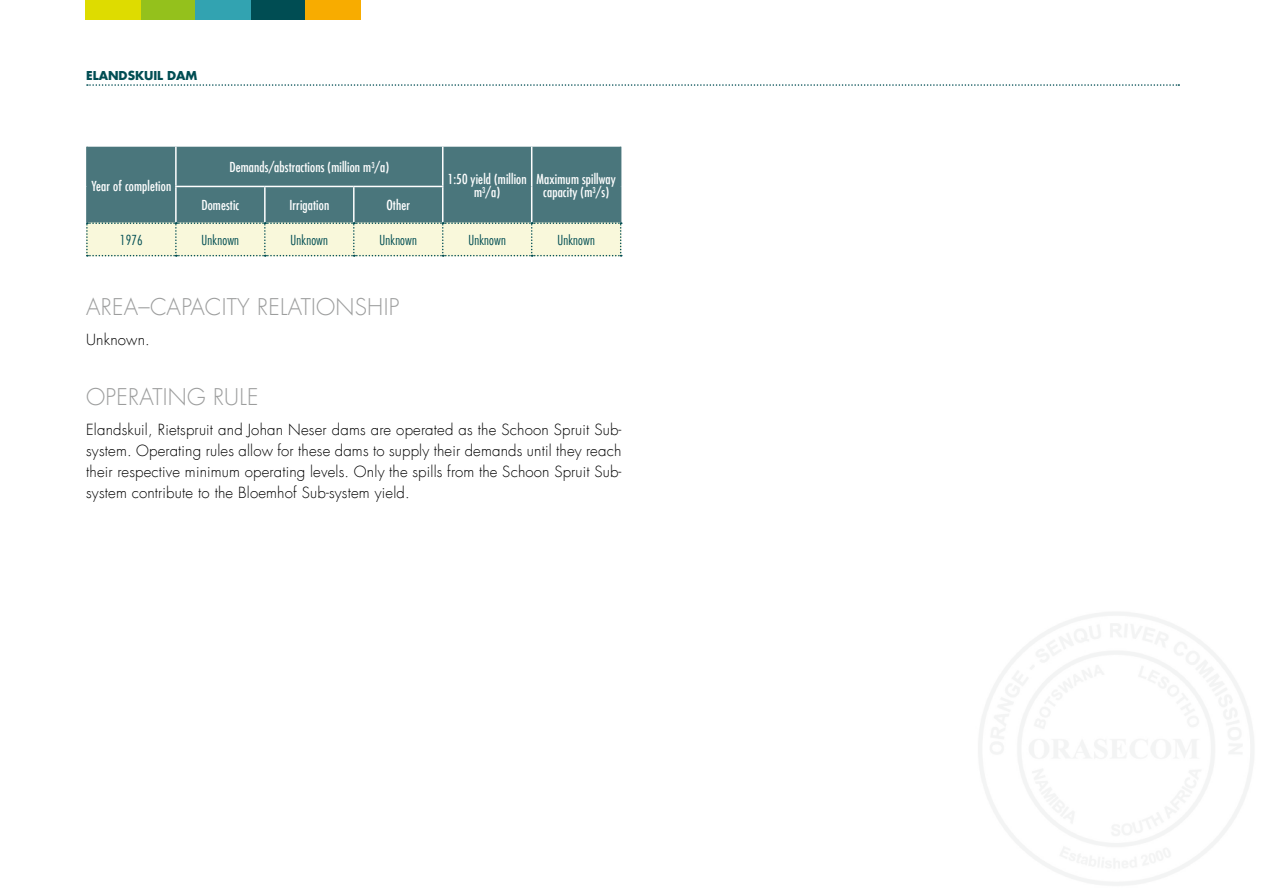
<style>
.page{position:relative;width:1263px;height:893px;background:#fff}
.page>*{position:absolute;margin:0;border:0;box-sizing:border-box;transform-origin:0 0}
.t1{font:300 22.5px "Futura Com";letter-spacing:.01em;color:#9c9d9d}
.t2{font:300 15px/21px "Futura Com";letter-spacing:.01em;color:#000;text-align:justify}
.t3{font:500 condensed 13.5px/13.5px "Futura Com";letter-spacing:.01em;color:#fff;text-align:center}
.t4{font:300 condensed 13.5px "Futura Com";letter-spacing:.01em;color:#004d53}
.t5{font:700 12px "Futura Com";color:#004d53}
</style>
<div class="page">
<svg style="left:87px;top:84px;width:1092px;height:2px"></svg>
<div style="left:250px;top:0;width:55px;height:20px;background:#004d53"></div>
<div style="left:140px;top:0;width:55px;height:20px;background:#94c11c"></div>
<div style="left:85px;top:0;width:55px;height:20px;background:#dedc00"></div>
<div style="left:305px;top:0;width:55px;height:20px;background:#f8ac00"></div>
<div style="left:195px;top:0;width:55px;height:20px;background:#32a3b1"></div>
<svg style="left:86px;top:147px;width:536px;height:109px;background:#7f9d99"></svg>
<hr style="left:86px;top:147px;width:2px;height:39px;background:#4a767c">
<hr style="left:86px;top:186px;width:2px;height:36px;background:#4a767c">
<hr style="left:620px;top:147px;width:1px;height:39px;background:#4a767c">
<hr style="left:620px;top:186px;width:1px;height:36px;background:#4a767c">
<hr style="left:175px;top:147px;width:2px;height:39px;background:#fff">
<hr style="left:442px;top:147px;width:1px;height:39px;background:#fff">
<hr style="left:175px;top:186px;width:90px;height:1px;background:#fff">
<hr style="left:265px;top:186px;width:89px;height:1px;background:#fff">
<hr style="left:354px;top:186px;width:89px;height:1px;background:#fff">
<p class="t5" style="left:86px;top:67px;width:113px">ELANDSKUIL DAM</p>
<p class="t3" style="left:92px;top:179px;width:81px">Year of completion</p>
<p class="t3" style="left:229px;top:160px;width:161px">Demands/abstractions (million m<sup>3</sup>/a)</p>
<p class="t3" style="left:201px;top:198px;width:40px">Domestic</p>
<p class="t3" style="left:289px;top:198px;width:41px">Irrigation</p>
<p class="t3" style="left:386px;top:198px;width:25px">Other</p>
<p class="t3" style="left:448px;top:172px;width:81px">1:50 yield (million m<sup>3</sup>/a)</p>
<p class="t3" style="left:536px;top:172px;width:81px">Maximum spillway capacity (m<sup>3</sup>/s)</p>
<p class="t4" style="left:120px;top:231px;width:24px">1976</p>
<p class="t4" style="left:202px;top:231px;width:39px">Unknown</p>
<p class="t4" style="left:291px;top:231px;width:39px">Unknown</p>
<p class="t4" style="left:379px;top:231px;width:39px">Unknown</p>
<p class="t4" style="left:468px;top:231px;width:39px">Unknown</p>
<p class="t4" style="left:557px;top:231px;width:39px">Unknown</p>
<h1 class="t1" style="left:86px;top:292px;width:315px">Area–Capacity Relationship</h1>
<p class="t2" style="left:86px;top:329px;width:65px">Unknown.</p>
<h1 class="t1" style="left:86px;top:382px;width:174px">Operating Rule</h1>
<p class="t2" style="left:86px;top:419px;width:537px">Elandskuil, Rietspruit and Johan Neser dams are operated as the Schoon Spruit Sub&shy;system. Operating rules allow for these dams to supply their demands until they reach their respective minimum operating levels. Only the spills from the Schoon Spruit Sub&shy;system contribute to the Bloemhof Sub-system yield.</p>
</div>
